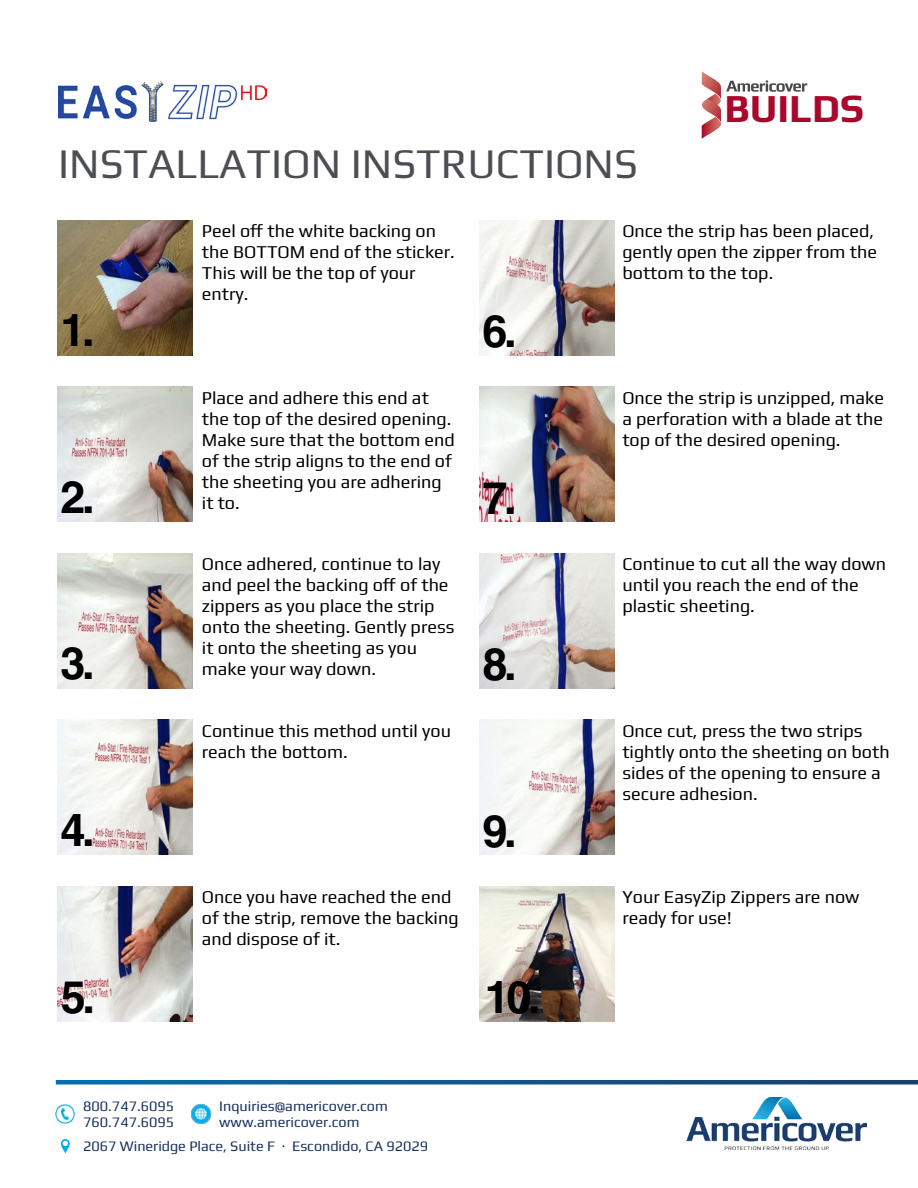
<style>
.page{position:relative;width:918px;height:1188px;background:#fff}
.page>*{position:absolute;margin:0;border:0;box-sizing:border-box;transform-origin:0 0}
.t1{font:700 45px "Helvetica";color:#000}
.t2{font:42px "Play";color:#4d4e53}
.t3{font:700 39.45px "Play";color:#a9082b}
.t4{font:18px/21px "Play";color:#000}
.t5{font:14.4px/16.2px "Play";color:#18305c}
</style>
<div class="page">
<svg style="left:701px;top:71px;width:106px;height:68px"></svg>
<img style="left:686px;top:1097px;width:181px;height:53px">
<svg style="left:56px;top:1080px;width:862px;height:4px"></svg>
<img style="left:56px;top:1105px;width:19px;height:19px">
<img style="left:192px;top:1105px;width:19px;height:19px">
<svg style="left:61px;top:1139px;width:9px;height:14px"></svg>
<svg style="left:63px;top:1141px;width:5px;height:5px"></svg>
<img style="left:58px;top:81px;width:208px;height:41px">
<img style="left:57px;top:220px;width:135px;height:135px">
<img style="left:57px;top:387px;width:135px;height:135px">
<img style="left:57px;top:553px;width:135px;height:135px">
<img style="left:57px;top:720px;width:135px;height:135px">
<img style="left:57px;top:886px;width:135px;height:135px">
<img style="left:479px;top:220px;width:135px;height:135px">
<img style="left:479px;top:387px;width:135px;height:135px">
<img style="left:479px;top:553px;width:135px;height:135px">
<img style="left:479px;top:720px;width:135px;height:135px">
<img style="left:479px;top:886px;width:135px;height:135px">
<h2 class="t2" style="left:58px;top:135px;width:581px">INSTALLATION INSTRUCTIONS</h2>
<h3 class="t3" style="left:725px;top:80px;width:141px">BUILDS</h3>
<p class="t4" style="left:202px;top:219px;width:254px">Peel off the white backing on the BOTTOM end of the sticker.<br>This will be the top of your entry.</p>
<p class="t4" style="left:622px;top:220px;width:256px">Once the strip has been placed, gently open the zipper from the bottom to the top.</p>
<h1 class="t1" style="left:61px;top:303px;width:36px">1.</h1>
<h1 class="t1" style="left:483px;top:304px;width:36px">6.</h1>
<h1 class="t1" style="left:61px;top:469px;width:36px">2.</h1>
<p class="t4" style="left:202px;top:386px;width:254px">Place and adhere this end at the top of the desired opening.<br>Make sure that the bottom end of the strip aligns to the end of the sheeting you are adhering it to.</p>
<h1 class="t1" style="left:483px;top:470px;width:36px">7.</h1>
<p class="t4" style="left:622px;top:386px;width:263px;text-align:justify">Once the strip is unzipped, make a perforation with a blade at the top of the desired opening.</p>
<h1 class="t1" style="left:61px;top:636px;width:36px">3.</h1>
<p class="t4" style="left:202px;top:552px;width:254px">Once adhered, continue to lay and peel the backing off of the zippers as you place the strip onto the sheeting. Gently press it onto the sheeting as you make your way down.</p>
<h1 class="t1" style="left:483px;top:637px;width:36px">8.</h1>
<p class="t4" style="left:622px;top:552px;width:265px">Continue to cut all the way down until you reach the end of the plastic sheeting.</p>
<p class="t4" style="left:202px;top:719px;width:251px">Continue this method until you reach the bottom.</p>
<p class="t4" style="left:622px;top:719px;width:269px">Once cut, press the two strips tightly onto the sheeting on both sides of the opening to ensure a secure adhesion.</p>
<h1 class="t1" style="left:61px;top:803px;width:36px">4.</h1>
<h1 class="t1" style="left:483px;top:803px;width:36px">9.</h1>
<p class="t4" style="left:202px;top:885px;width:258px">Once you have reached the end of the strip, remove the backing and dispose of it.</p>
<p class="t4" style="left:622px;top:885px;width:239px">Your EasyZip Zippers are now ready for use!</p>
<h1 class="t1" style="left:61px;top:970px;width:36px">5.</h1>
<h1 class="t1" style="left:485px;top:970px;width:57px">10.</h1>
<p class="t5" style="left:219px;top:1097px;width:170px">Inquiries@americover.com www.americover.com</p>
<p class="t5" style="left:83px;top:1097px;width:92px">800.747.6095<br>760.747.6095</p>
<p class="t5" style="left:83px;top:1137px;width:347px">2067 Wineridge Place, Suite F ∙ Escondido, CA 92029</p>
</div>
